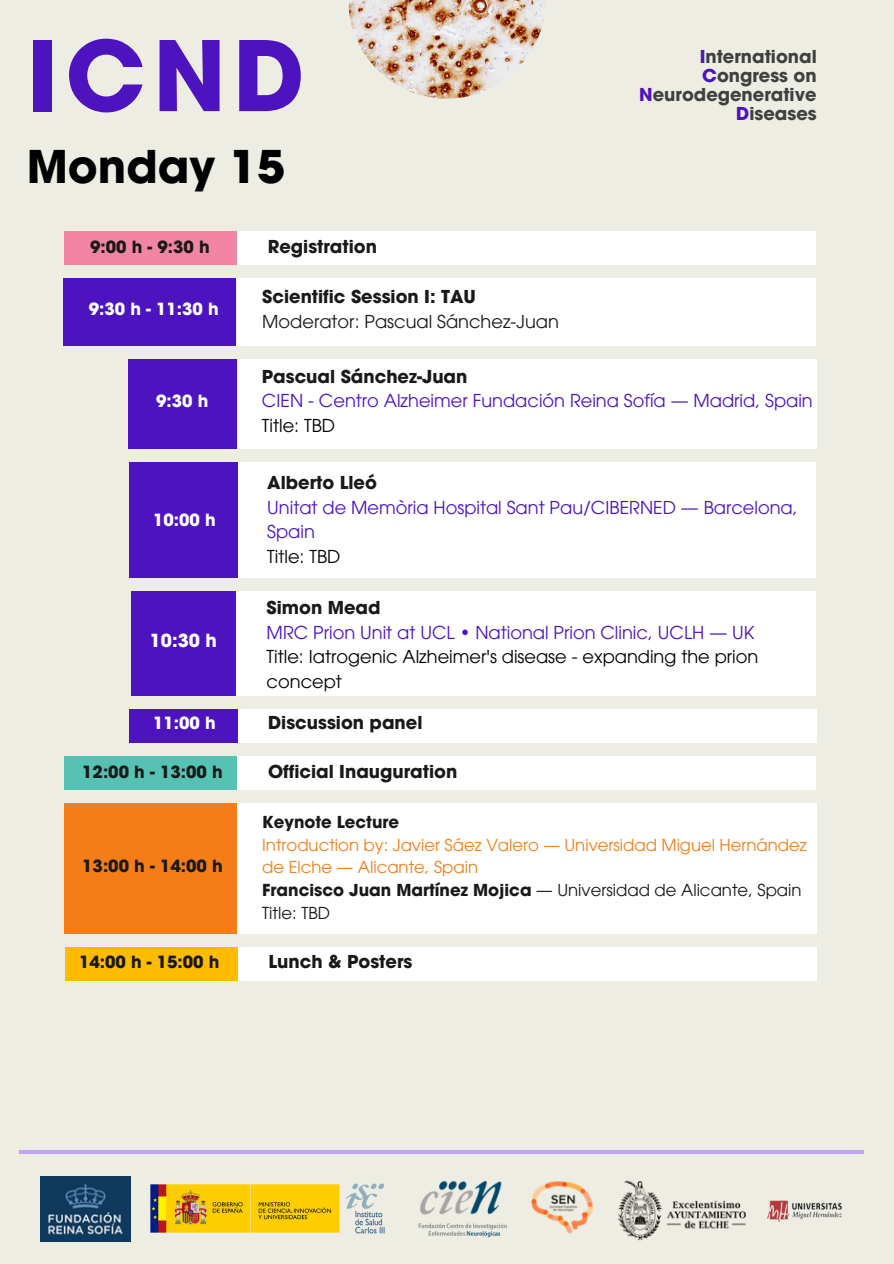
<style>
.page{position:relative;width:894px;height:1264px;background:#fff}
.page>*{position:absolute;margin:0;border:0;box-sizing:border-box;transform-origin:0 0}
.t1{font:700 96px "ITC Avant Garde Pro";color:#4c13bf}
.t2{font:700 45px "ITC Avant Garde Pro";color:#000}
.t3{font:700 18px "ITC Avant Garde Pro";color:#fff}
.t4{font:17.85px/24.8px "ITC Avant Garde Pro";color:#4c13bf}
.t5{font:700 17.85px "ITC Avant Garde Pro";color:#191919}
.t6{font:17.85px/24.8px "ITC Avant Garde Pro";color:#000}
.t7{font:700 17.85px/19.2px "ITC Avant Garde Pro";color:#404040;text-align:right}
.t8{font:17.85px "ITC Avant Garde Pro";color:#191919}
.t9{font:700 16.8px "ITC Avant Garde Pro";color:#191919}
.t10{font:700 16.8px "ITC Avant Garde Pro";color:#fff}
.t11{font:16.5px/22.5px "ITC Avant Garde Pro";color:#f47d17}
.t12{font:16.5px "ITC Avant Garde Pro";color:#191919}
.t13{font:700 16.5px "ITC Avant Garde Pro";color:#191919}
.s1{color:rgb(237 237 228/.4)}
.s2{font-weight:700}
</style>
<div class="page">
<div style="left:0;top:0;width:893px;height:1263px;background:#edede4"></div>
<div style="left:236px;top:231px;width:579px;height:34px;background:#fff"></div>
<div style="left:64px;top:231px;width:172px;height:34px;background:#f385a4"></div>
<div style="left:237px;top:278px;width:578px;height:67px;background:#fff"></div>
<div style="left:63px;top:278px;width:173px;height:67px;background:#4c13bf"></div>
<div style="left:236px;top:803px;width:580px;height:131px;background:#fff"></div>
<div style="left:64px;top:803px;width:173px;height:131px;background:#f47d17"></div>
<div style="left:238px;top:359px;width:578px;height:89px;background:#fff"></div>
<div style="left:128px;top:359px;width:108px;height:89px;background:#4c13bf"></div>
<div style="left:238px;top:709px;width:578px;height:33px;background:#fff"></div>
<div style="left:129px;top:709px;width:109px;height:33px;background:#4c13bf"></div>
<div style="left:234px;top:756px;width:581px;height:34px;background:#fff"></div>
<div style="left:64px;top:756px;width:172px;height:34px;background:#55c2b3"></div>
<div style="left:236px;top:947px;width:580px;height:34px;background:#fff"></div>
<div style="left:65px;top:947px;width:172px;height:34px;background:#fb0"></div>
<div style="left:237px;top:462px;width:578px;height:115px;background:#fff"></div>
<div style="left:129px;top:462px;width:108px;height:115px;background:#4c13bf"></div>
<div style="left:234px;top:590px;width:581px;height:105px;background:#fff"></div>
<div style="left:131px;top:590px;width:105px;height:105px;background:#4c13bf"></div>
<hr style="left:20px;top:1150px;width:421px;height:3px;background:#c0a5f3">
<hr style="left:441px;top:1150px;width:422px;height:3px;background:#c0a5f3">
<img style="left:348px;top:0;width:196px;height:99px">
<img style="left:40px;top:1176px;width:90px;height:64px">
<img style="left:531px;top:1181px;width:61px;height:52px">
<img style="left:767px;top:1200px;width:75px;height:21px">
<img style="left:150px;top:1183px;width:235px;height:50px">
<img style="left:618px;top:1180px;width:128px;height:60px">
<img style="left:420px;top:1181px;width:82px;height:34px">
<img style="left:418px;top:1223px;width:89px;height:6px">
<img style="left:428px;top:1229px;width:73px;height:9px">
<h2 class="t1" style="left:27px;top:40px;width:280px">ICND</h2>
<h3 class="t2" style="left:27px;top:150px;width:260px">Monday 15</h3>
<h3 class="t9" style="left:90px;top:241px;width:121px">9:00 h - 9:30 h</h3>
<p class="t5" style="left:268px;top:239px;width:111px">Registration</p>
<p class="t5" style="left:262px;top:290px;width:215px">Scientific Session I: TAU</p>
<p class="t8" style="left:262px;top:314px;width:298px">Moderator: Pascual Sánchez-Juan</p>
<h3 class="t10" style="left:89px;top:303px;width:131px">9:30 h - 11:30 h</h3>
<p class="t7" style="left:640px;top:49px;width:178px"><span class="s1">I</span>nternational<br><span class="s1">C</span>ongress on<br><span class="s1">N</span>eurodegenerative<br><span class="s1">D</span>iseases</p>
<p class="t10" style="left:156px;top:395px;width:54px">9:30 h</p>
<h3 class="t10" style="left:153px;top:513px;width:64px">10:00 h</h3>
<p class="t3" style="left:150px;top:633px;width:69px">10:30 h</p>
<p class="t5" style="left:262px;top:369px;width:207px">Pascual Sánchez-Juan</p>
<h3 class="t4" style="left:262px;top:391px;width:552px">CIEN - Centro Alzheimer Fundación Reina Sofía — Madrid, Spain</h3>
<h3 class="t6" style="left:262px;top:415px;width:75px">Title: TBD</h3>
<p class="t5" style="left:267px;top:475px;width:111px">Alberto Lleó</p>
<p class="t4" style="left:267px;top:497px;width:531px">Unitat de Memòria Hospital Sant Pau/CIBERNED — Barcelona,<br>Spain</p>
<p class="t6" style="left:267px;top:546px;width:75px">Title: TBD</p>
<p class="t5" style="left:266px;top:600px;width:115px">Simon Mead</p>
<h3 class="t4" style="left:266px;top:622px;width:489px">MRC Prion Unit at UCL • National Prion Clinic, UCLH — UK</h3>
<p class="t6" style="left:266px;top:646px;width:493px">Title: Iatrogenic Alzheimer's disease - expanding the prion concept</p>
<p class="t10" style="left:153px;top:716px;width:64px">11:00 h</p>
<p class="t5" style="left:268px;top:716px;width:156px">Discussion panel</p>
<p class="t9" style="left:82px;top:765px;width:142px">12:00 h - 13:00 h</p>
<h3 class="t5" style="left:268px;top:764px;width:191px">Official Inauguration</h3>
<p class="t9" style="left:82px;top:859px;width:142px">13:00 h - 14:00 h</p>
<p class="t13" style="left:262px;top:816px;width:138px">Keynote Lecture</p>
<p class="t11" style="left:262px;top:835px;width:546px">Introduction by: Javier Sáez Valero — Universidad Miguel Hernández de Elche — Alicante, Spain</p>
<p class="t12" style="left:262px;top:883px;width:540px"><span class="s2">Francisco Juan Martínez Mojica</span> — Universidad de Alicante, Spain</p>
<p class="t12" style="left:262px;top:906px;width:69px">Title: TBD</p>
<p class="t9" style="left:79px;top:955px;width:142px">14:00 h - 15:00 h</p>
<h3 class="t5" style="left:268px;top:954px;width:145px">Lunch &amp; Posters</h3>
</div>
